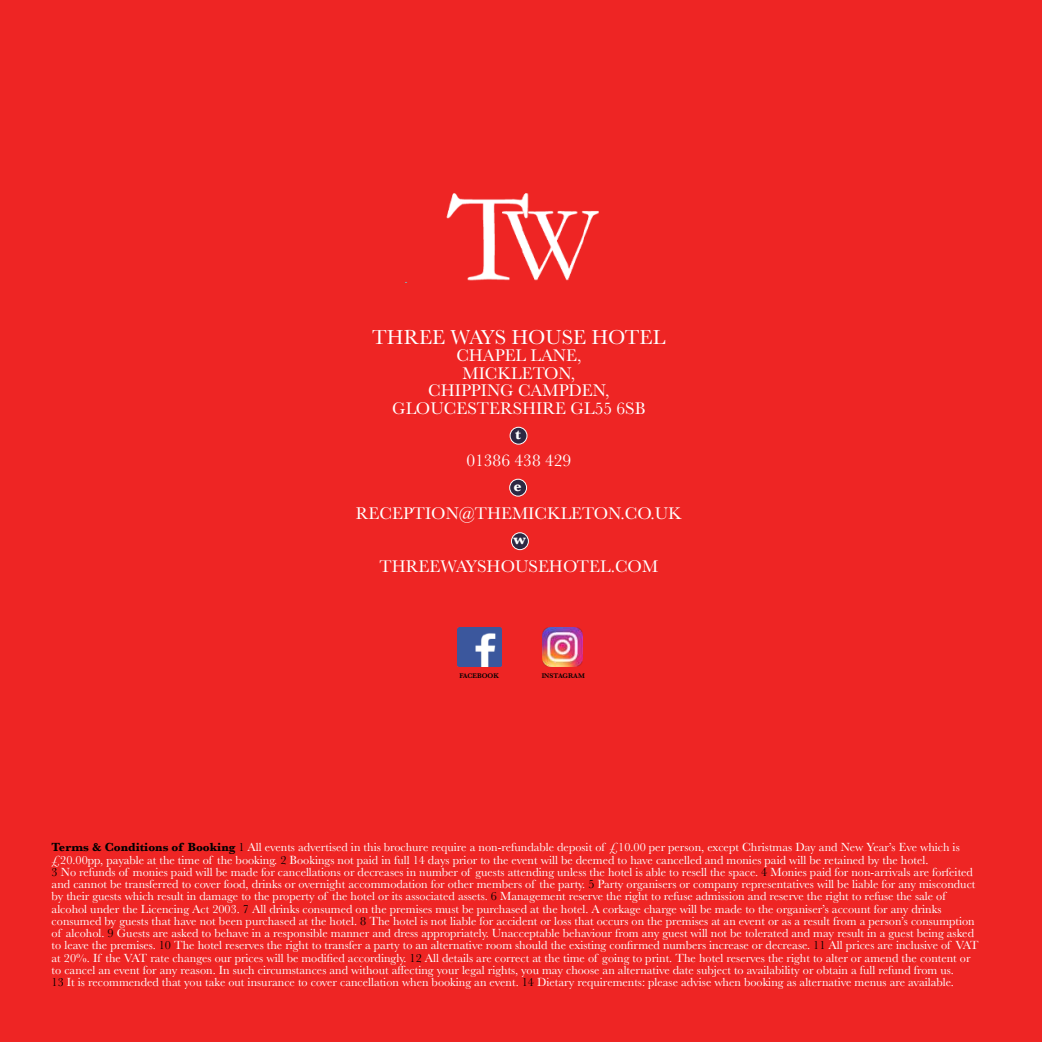
<style>
.page{position:relative;width:1042px;height:1042px;background:#ee2524}
.page>*{position:absolute;margin:0;border:0;box-sizing:border-box;transform-origin:0 0}
.t1{font:21px "Baskerville";color:#fff}
.t2{font:17.5px/17.5px "Baskerville";color:#fff;text-align:center}
.t3{font:700 15.75px "Baskerville";color:#fff}
.t4{font:12.25px/12.2px "Baskerville";color:#fff}
.t5{font:600 7px "Baskerville";color:#000}
.s1{font-weight:700;color:#000}
.s2{color:#000}
</style>
<div class="page">
<img style="left:446px;top:193px;width:153px;height:88px">
<img style="left:457px;top:627px;width:44px;height:40px">
<img style="left:542px;top:627px;width:40px;height:40px">
<div style="left:510px;top:427px;width:17px;height:17px;background:#2e2843;border:1px solid #fff;border-radius:50%"></div>
<div style="left:509px;top:479px;width:18px;height:17px;background:#2e2843;border:1px solid #fff;border-radius:50%"></div>
<div style="left:511px;top:532px;width:17px;height:18px;background:#2e2843;border:1px solid #fff;border-radius:50%"></div>
<h1 class="t1" style="left:372px;top:325px;width:295px">THREE WAYS HOUSE HOTEL</h1>
<h2 class="t2" style="left:392px;top:347px;width:255px">CHAPEL LANE,<br>MICKLETON,<br>CHIPPING CAMPDEN,<br>GLOUCESTERSHIRE GL55 6SB</h2>
<p class="t3" style="left:515px;top:425px;width:7px">t</p>
<h2 class="t2" style="left:466px;top:452px;width:106px">01386 438 429</h2>
<h2 class="t2" style="left:356px;top:504px;width:328px">RECEPTION@THEMICKLETON.CO.UK</h2>
<h2 class="t2" style="left:379px;top:557px;width:280px">THREEWAYSHOUSEHOTEL.COM</h2>
<p class="t3" style="left:513px;top:476px;width:10px">e</p>
<p class="t3" style="left:513px;top:530px;width:14px">w</p>
<p class="t5" style="left:459px;top:672px;width:41px">FACEBOOK</p>
<p class="t5" style="left:542px;top:672px;width:45px">INSTAGRAM</p>
<p class="t4" style="left:52px;top:841px;width:928px"><span class="s1">Terms &amp; Conditions of Booking</span> <span class="s2">1</span> All events advertised in this brochure require a non-refundable deposit of £10.00 per person, except Christmas Day and New Year’s Eve which is £20.00pp, payable at the time of the booking. <span class="s2">2</span> Bookings not paid in full 14 days prior to the event will be deemed to have cancelled and monies paid will be retained by the hotel.<br><span class="s2">3</span> No refunds of monies paid will be made for cancellations or decreases in number of guests attending unless the hotel is able to resell the space. <span class="s2">4</span> Monies paid for non-arrivals are forfeited and cannot be transferred to cover food, drinks or overnight accommodation for other members of the party. <span class="s2">5</span> Party organisers or company representatives will be liable for any misconduct by their guests which result in damage to the property of the hotel or its associated assets. <span class="s2">6</span> Management reserve the right to refuse admission and reserve the right to refuse the sale of alcohol under the Licencing Act 2003. <span class="s2">7</span> All drinks consumed on the premises must be purchased at the hotel. A corkage charge will be made to the organiser’s account for any drinks consumed by guests that have not been purchased at the hotel. <span class="s2">8</span> The hotel is not liable for accident or loss that occurs on the premises at an event or as a result from a person’s consumption of alcohol. <span class="s2">9</span> Guests are asked to behave in a responsible manner and dress appropriately. Unacceptable behaviour from any guest will not be tolerated and may result in a guest being asked to leave the premises. <span class="s2">10</span> The hotel reserves the right to transfer a party to an alternative room should the existing confirmed numbers increase or decrease. <span class="s2">11</span> All prices are inclusive of VAT at 20%. If the VAT rate changes our prices will be modified accordingly. <span class="s2">12</span> All details are correct at the time of going to print. The hotel reserves the right to alter or amend the content or to cancel an event for any reason. In such circumstances and without affecting your legal rights, you may choose an alternative date subject to availability or obtain a full refund from us.<br><span class="s2">13</span> It is recommended that you take out insurance to cover cancellation when booking an event. <span class="s2">14</span> Dietary requirements: please advise when booking as alternative menus are available.</p>
</div>
